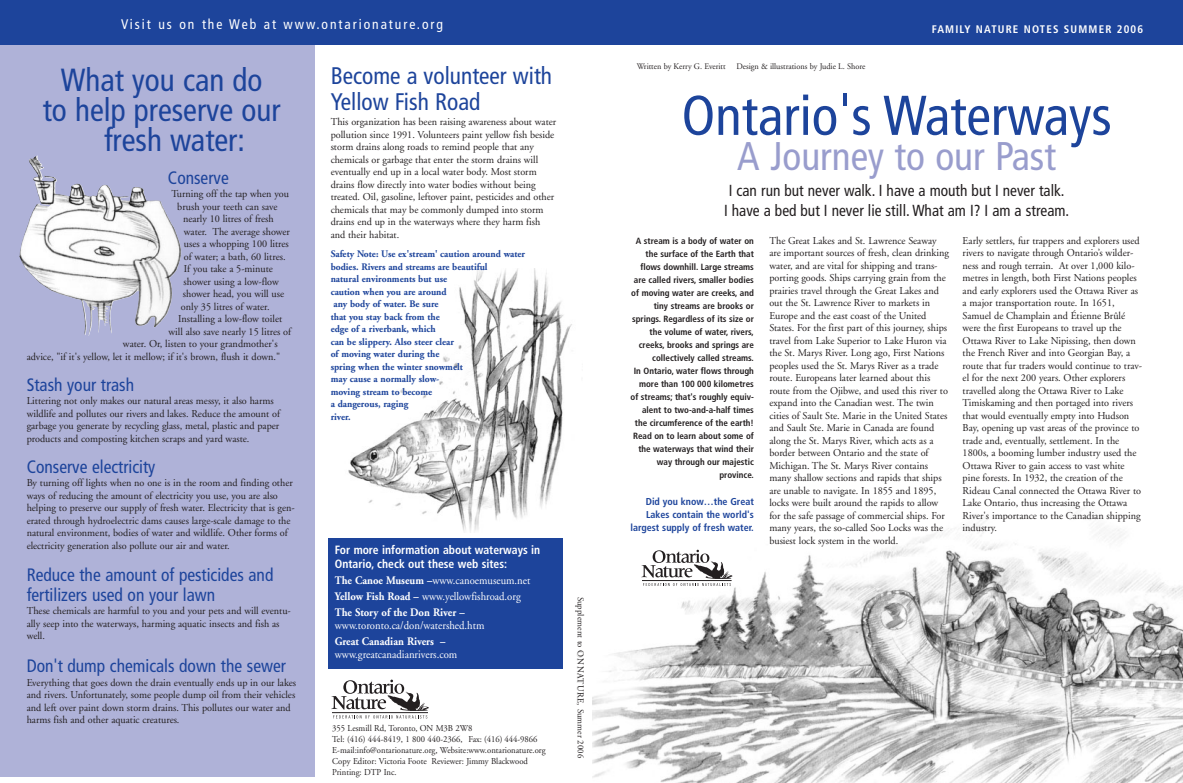
<style>
.page{position:relative;width:1183px;height:783px;background:#fff}
.page>*{position:absolute;margin:0;border:0;box-sizing:border-box;transform-origin:0 0}
.t1{font:condensed 56px "Frutiger";color:#1d449b}
.t2{font:condensed 40px "Frutiger";color:#999dcd}
.t3{font:condensed 32px "Frutiger";color:#1d449b}
.t4{font:condensed 24px/26px "Frutiger";color:#1d449b}
.t5{font:condensed 18px/20px "Frutiger";color:#1d449b}
.t6{font:condensed 16px/20px "Frutiger";color:#231f20;scale:.96 1}
.t7{font:condensed 14px "Frutiger";letter-spacing:.145em;color:#fff}
.t8{font:700 condensed 12px/14px "Frutiger";color:#fff}
.t9{font:700 11.5px/16px "Adobe Garamond";color:#fff;scale:.93 1}
.t10{font:11.5px "Adobe Garamond";color:#fff;scale:.93 1}
.t11{font:700 condensed 11px "Frutiger";letter-spacing:.105em;color:#fff}
.t12{font:10.5px/12.5px "Adobe Garamond";color:#231f20}
.t13{font:700 10px/12.5px "Adobe Garamond";color:#1d449b;scale:.96 1}
.t14{font:700 condensed 10px/13px "Frutiger";color:#1d449b;text-align:right}
.t15{font:700 condensed 9px/13px "Frutiger";color:#231f20;text-align:right}
.t16{font:9px/11px "Adobe Garamond";color:#231f20;scale:.96 1}
.t17{font:9px "Adobe Garamond";color:#231f20}
.t18{font:8.5px "Adobe Garamond";color:#231f20}
.s1{font-weight:400}
.s2{color:#ccc}
</style>
<div class="page">
<img style="left:592px;top:512px;width:591px;height:271px">
<img style="left:348px;top:268px;width:224px;height:264px">
<div style="left:0;top:40px;width:315px;height:737px;background:#afb2d8"></div>
<div style="left:0;top:0;width:1183px;height:45px;background:#1d449b"></div>
<svg style="left:331px;top:680px;width:98px;height:39px"></svg>
<svg style="left:641px;top:550px;width:91px;height:36px"></svg>
<div style="left:328px;top:538px;width:234px;height:131px;background:#1d449b"></div>
<img style="left:19px;top:155px;width:162px;height:181px">
<h3 class="t7" style="left:121px;top:19px;width:324px">Visit us on the Web at www.ontarionature.org</h3>
<h3 class="t3" style="left:61px;top:67px;width:203px">What you can do</h3>
<h3 class="t3" style="left:43px;top:97px;width:239px">to help preserve our</h3>
<h3 class="t3" style="left:104px;top:127px;width:142px">fresh water:</h3>
<h3 class="t5" style="left:168px;top:169px;width:62px">Conserve</h3>
<p class="t12" style="left:171px;top:189px;width:119px">Turning off the tap when you</p>
<p class="t12" style="left:177px;top:201px;width:102px">brush your teeth can save</p>
<p class="t12" style="left:183px;top:214px;width:92px">nearly 10 litres of fresh</p>
<p class="t12" style="left:184px;top:226px;width:108px">water. The average shower</p>
<p class="t12" style="left:184px;top:239px;width:107px">uses a whopping 100 litres</p>
<p class="t12" style="left:184px;top:251px;width:103px">of water; a bath, 60 litres.</p>
<p class="t12" style="left:184px;top:264px;width:91px">If you take a 5-minute</p>
<p class="t12" style="left:183px;top:276px;width:97px">shower using a low-flow</p>
<p class="t12" style="left:183px;top:289px;width:103px">shower head, you will use</p>
<p class="t12" style="left:181px;top:301px;width:90px">only 35 litres of water.</p>
<p class="t12" style="left:178px;top:314px;width:105px">Installing a low-flow toilet</p>
<p class="t12" style="left:169px;top:326px;width:124px">will also save nearly 15 litres of</p>
<p class="t12" style="left:123px;top:339px;width:156px">water. Or, listen to your grandmother's</p>
<p class="t12" style="left:27px;top:351px;width:255px">advice, "if it's yellow, let it mellow; if it's brown, flush it down."</p>
<h3 class="t5" style="left:27px;top:376px;width:109px">Stash your trash</h3>
<p class="t12" style="left:27px;top:396px;width:255px">Littering not only makes our natural areas messy, it also harms wildlife and pollutes our rivers and lakes. Reduce the amount of garbage you generate by recycling glass, metal, plastic and paper products and composting kitchen scraps and yard waste.</p>
<h3 class="t5" style="left:27px;top:458px;width:130px">Conserve electricity</h3>
<p class="t12" style="left:27px;top:478px;width:269px">By turning off lights when no one is in the room and finding other ways of reducing the amount of electricity you use, you are also helping to preserve our supply of fresh water. Electricity that is gen&shy;erated through hydroelectric dams causes large-scale damage to the natural environment, bodies of water and wildlife. Other forms of electricity generation also pollute our air and water.</p>
<h3 class="t5" style="left:27px;top:566px;width:248px">Reduce the amount of pesticides and fertilizers used on your lawn</h3>
<p class="t12" style="left:27px;top:606px;width:266px">These chemicals are harmful to you and your pets and will eventu&shy;ally seep into the waterways, harming aquatic insects and fish as well.</p>
<h3 class="t5" style="left:27px;top:658px;width:261px">Don't dump chemicals down the sewer</h3>
<p class="t12" style="left:27px;top:677px;width:271px">Everything that goes down the drain eventually ends up in our lakes and rivers. Unfortunately, some people dump oil from their vehicles and left over paint down storm drains. This pollutes our water and harms fish and other aquatic creatures.</p>
<h3 class="t4" style="left:331px;top:64px;width:223px">Become a volunteer with<br>Yellow Fish Road</h3>
<p class="t12" style="left:331px;top:117px;width:227px">This organization has been raising awareness about water pollution since 1991. Volunteers paint yellow fish beside storm drains along roads to remind people that any chemicals or garbage that enter the storm drains will eventually end up in a local water body. Most storm drains flow directly into water bodies without being treated. Oil, gasoline, leftover paint, pesticides and other chemicals that may be commonly dumped into storm drains end up in the waterways where they harm fish and their habitat.</p>
<p class="t13" style="left:331px;top:249px;width:204px">Safety Note: Use ex'stream' caution around water bodies. Rivers and streams are beautiful<br>natural environments but use<br>caution when you are around<br>any body of water. Be sure<br>that you stay back from the<br>edge of a riverbank, which<br>can be slippery. Also steer clear<br>of moving water during the<br>spring when the winter snowmelt<br>may cause a normally slow-<br>moving stream to become<br>a dangerous, raging<br>river.</p>
<p class="t8" style="left:335px;top:544px;width:207px">For more information about waterways in<br>Ontario, check out these web sites:</p>
<p class="t9" style="left:335px;top:574px;width:212px">The Canoe Museum –<span class="s1">www.canoemuseum.net<br></span>Yellow Fish Road – <span class="s1">www.yellowfishroad.org<br></span>The Story of the Don River –</p>
<p class="t10" style="left:335px;top:621px;width:162px">www.toronto.ca/don/watershed.htm</p>
<p class="t9" style="left:335px;top:635px;width:120px">Great Canadian Rivers –</p>
<p class="t10" style="left:335px;top:650px;width:133px">www.greatcanadianrivers.com</p>
<p class="t16" style="left:332px;top:724px;width:224px">355 Lesmill Rd, Toronto, ON M3B 2W8<br>Tel: (416) 444-8419, 1 800 440-2366, Fax: (416) 444-9866<br>E-mail:info@ontarionature.org, Website:www.ontarionature.org Copy Editor: Victoria Foote Reviewer: Jimmy Blackwood Printing: DTP Inc.</p>
<p class="t17" style="left:584px;top:597px;width:163px;rotate:90deg">Supplement to <span class="s2">ONNATURE</span>, Summer 2006</p>
<p class="t18" style="left:637px;top:63px;width:90px">Written by Kerry G. Everitt</p>
<p class="t18" style="left:736px;top:63px;width:130px">Design &amp; illustrations by Judie L. Shore</p>
<p class="t11" style="left:932px;top:25px;width:213px">FAMILY NATURE NOTES SUMMER 2006</p>
<h1 class="t1" style="left:681px;top:93px;width:432px">Ontario's Waterways</h1>
<h2 class="t2" style="left:737px;top:140px;width:320px">A Journey to our Past</h2>
<h3 class="t6" style="left:724px;top:182px;width:361px">I can run but never walk. I have a mouth but I never talk.<br>I have a bed but I never lie still. What am I? I am a stream.</h3>
<p class="t15" style="left:630px;top:235px;width:125px">A stream is a body of water on the surface of the Earth that flows downhill. Large streams are called rivers, smaller bodies of moving water are creeks, and tiny streams are brooks or springs. Regardless of its size or the volume of water, rivers, creeks, brooks and springs are collectively called streams.<br>In Ontario, water flows through more than 100 000 kilometres of streams; that's roughly equiv&shy;alent to two-and-a-half times the circumference of the earth!<br>Read on to learn about some of the waterways that wind their way through our majestic province.</p>
<p class="t14" style="left:630px;top:495px;width:125px">Did you know…the Great<br>Lakes contain the world's largest supply of fresh water.</p>
<p class="t12" style="left:769px;top:235px;width:181px">The Great Lakes and St. Lawrence Seaway are important sources of fresh, clean drinking water, and are vital for shipping and trans&shy;porting goods. Ships carrying grain from the prairies travel through the Great Lakes and out the St. Lawrence River to markets in Europe and the east coast of the United States. For the first part of this journey, ships travel from Lake Superior to Lake Huron via the St. Marys River. Long ago, First Nations peoples used the St. Marys River as a trade route. Europeans later learned about this route from the Ojibwe, and used this river to expand into the Canadian west. The twin cities of Sault Ste. Marie in the United States and Sault Ste. Marie in Canada are found along the St. Marys River, which acts as a border between Ontario and the state of Michigan. The St. Marys River contains many shallow sections and rapids that ships are unable to navigate. In 1855 and 1895, locks were built around the rapids to allow for the safe passage of commercial ships. For many years, the so-called Soo Locks was the busiest lock system in the world.</p>
<p class="t12" style="left:962px;top:235px;width:181px">Early settlers, fur trappers and explorers used rivers to navigate through Ontario’s wilder&shy;ness and rough terrain. At over 1,000 kilo&shy;metres in length, both First Nations peoples and early explorers used the Ottawa River as a major transportation route. In 1651, Samuel de Champlain and Étienne Brûlé were the first Europeans to travel up the Ottawa River to Lake Nipissing, then down the French River and into Georgian Bay, a route that fur traders would continue to trav&shy;el for the next 200 years. Other explorers travelled along the Ottawa River to Lake Timiskaming and then portaged into rivers that would eventually empty into Hudson Bay, opening up vast areas of the province to trade and, eventually, settlement. In the 1800s, a booming lumber industry used the Ottawa River to gain access to vast white pine forests. In 1932, the creation of the Rideau Canal connected the Ottawa River to Lake Ontario, thus increasing the Ottawa River's importance to the Canadian shipping industry.</p>
</div>
